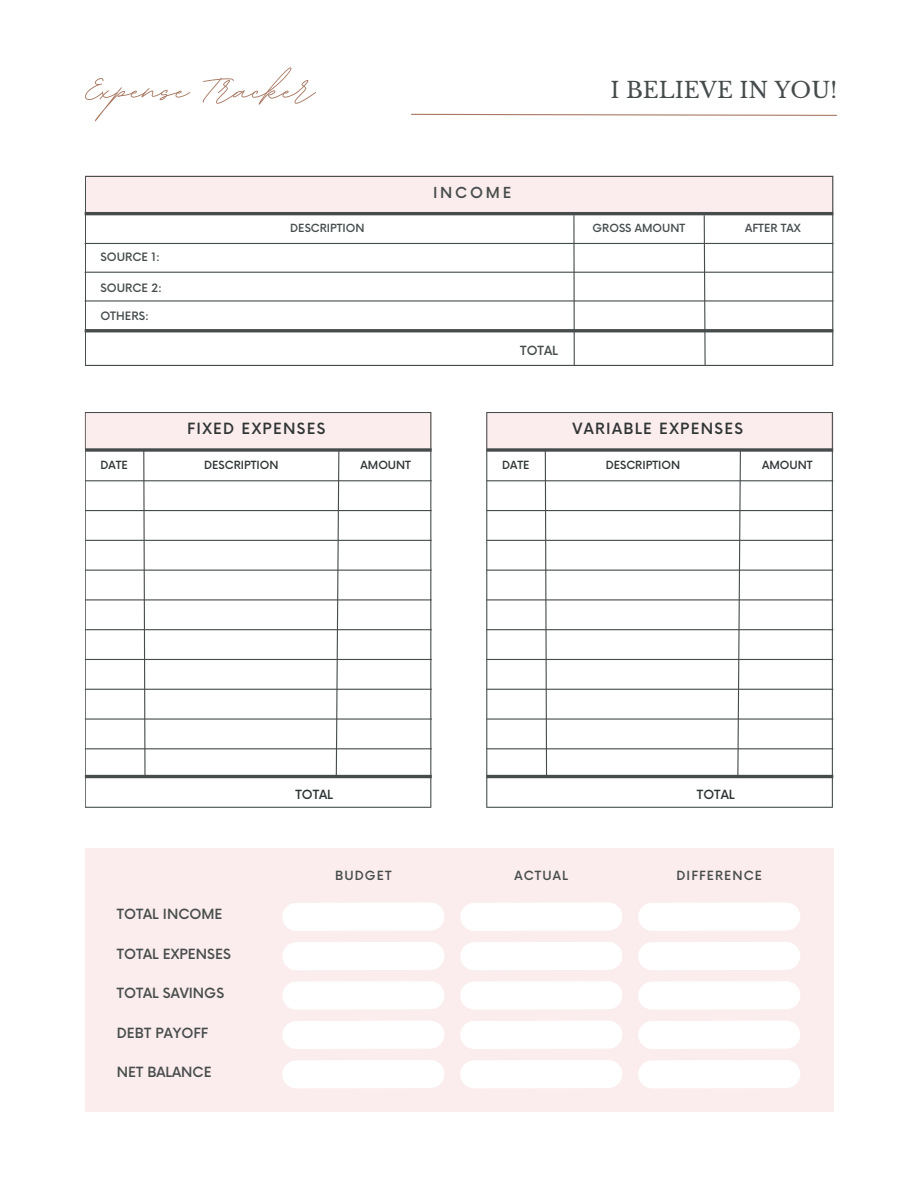
<style>
.page{position:relative;width:918px;height:1188px;background:#fff}
.page>*{position:absolute;margin:0;border:0;box-sizing:border-box;transform-origin:0 0}
.t1{font:700 58.65px "BD Script";color:#a87a64}
.t2{font:21.9px "Libre Baskerville";color:#464c4c}
.t3{font:500 15.15px "Now";letter-spacing:.09em;color:#2f3435}
.t4{font:500 14.85px "Now";letter-spacing:.19em;color:#464c4c}
.t5{font:500 13.65px "Now";color:#464c4c}
.t6{font:500 12.3px "Now";letter-spacing:.09em;color:#464c4c}
.t7{font:500 12.3px "Now";color:#2f3435}
.t8{font:500 11.25px "Now";color:#464c4c}
.t9{font:500 10.95px "Now";color:#2f3435}
.t10{font:500 10.95px "Now";color:#464c4c}
</style>
<div class="page">
<svg style="left:411px;top:113px;width:426px;height:3px"></svg>
<hr style="left:85px;top:775px;width:347px;height:3px;background:#464c4c">
<svg style="left:85px;top:412px;width:346px;height:396px"></svg>
<hr style="left:85px;top:480px;width:347px;height:1px;background:#464c4c">
<hr style="left:85px;top:510px;width:347px;height:1px;background:#464c4c">
<hr style="left:85px;top:570px;width:347px;height:1px;background:#464c4c">
<hr style="left:85px;top:629px;width:347px;height:1px;background:#464c4c">
<hr style="left:85px;top:689px;width:347px;height:1px;background:#464c4c">
<hr style="left:85px;top:718px;width:347px;height:2px;background:#464c4c">
<hr style="left:85px;top:748px;width:347px;height:1px;background:#464c4c">
<hr style="left:85px;top:540px;width:347px;height:1px;background:#464c4c">
<svg style="left:85px;top:448px;width:347px;height:4px"></svg>
<hr style="left:85px;top:659px;width:347px;height:1px;background:#464c4c">
<hr style="left:85px;top:599px;width:347px;height:1px;background:#464c4c">
<svg style="left:143px;top:449px;width:3px;height:329px"></svg>
<svg style="left:335px;top:448px;width:5px;height:331px"></svg>
<svg style="left:486px;top:412px;width:347px;height:396px"></svg>
<hr style="left:487px;top:480px;width:346px;height:1px;background:#464c4c">
<hr style="left:487px;top:510px;width:346px;height:1px;background:#464c4c">
<hr style="left:487px;top:570px;width:346px;height:1px;background:#464c4c">
<hr style="left:486px;top:629px;width:347px;height:1px;background:#464c4c">
<hr style="left:486px;top:689px;width:347px;height:1px;background:#464c4c">
<hr style="left:486px;top:718px;width:347px;height:2px;background:#464c4c">
<hr style="left:486px;top:748px;width:347px;height:1px;background:#464c4c">
<hr style="left:487px;top:540px;width:346px;height:1px;background:#464c4c">
<svg style="left:487px;top:448px;width:346px;height:4px"></svg>
<hr style="left:486px;top:659px;width:347px;height:1px;background:#464c4c">
<hr style="left:487px;top:599px;width:346px;height:1px;background:#464c4c">
<svg style="left:544px;top:449px;width:4px;height:329px"></svg>
<svg style="left:737px;top:448px;width:5px;height:331px"></svg>
<div style="left:85px;top:175px;width:748px;height:37px;background:#e1d5d6"></div>
<svg style="left:85px;top:176px;width:748px;height:190px"></svg>
<hr style="left:85px;top:212px;width:748px;height:3px;background:#464c4c">
<hr style="left:85px;top:300px;width:748px;height:2px;background:#464c4c">
<hr style="left:85px;top:272px;width:748px;height:1px;background:#464c4c">
<hr style="left:85px;top:243px;width:748px;height:1px;background:#464c4c">
<hr style="left:85px;top:329px;width:748px;height:3px;background:#464c4c">
<hr style="left:573px;top:215px;width:2px;height:151px;background:#464c4c">
<svg style="left:703px;top:215px;width:3px;height:151px"></svg>
<div style="left:85px;top:848px;width:748px;height:264px;background:#fbeced"></div>
<div style="left:296px;top:902px;width:135px;height:29px;background:#fff"></div>
<div style="left:474px;top:902px;width:134px;height:29px;background:#fff"></div>
<div style="left:652px;top:902px;width:134px;height:29px;background:#fff"></div>
<div style="left:296px;top:942px;width:135px;height:28px;background:#fff"></div>
<div style="left:474px;top:942px;width:134px;height:28px;background:#fff"></div>
<div style="left:652px;top:942px;width:134px;height:28px;background:#fff"></div>
<div style="left:296px;top:981px;width:135px;height:29px;background:#fff"></div>
<div style="left:474px;top:981px;width:134px;height:29px;background:#fff"></div>
<div style="left:652px;top:981px;width:134px;height:29px;background:#fff"></div>
<div style="left:296px;top:1021px;width:135px;height:28px;background:#fff"></div>
<div style="left:474px;top:1021px;width:134px;height:28px;background:#fff"></div>
<div style="left:652px;top:1021px;width:134px;height:28px;background:#fff"></div>
<div style="left:296px;top:1060px;width:135px;height:28px;background:#fff"></div>
<div style="left:474px;top:1060px;width:134px;height:28px;background:#fff"></div>
<div style="left:652px;top:1060px;width:134px;height:28px;background:#fff"></div>
<h1 class="t1" style="left:85px;top:43px;width:231px">Expense Tracker</h1>
<p class="t4" style="left:433px;top:181px;width:80px">INCOME</p>
<h2 class="t2" style="left:611px;top:76px;width:228px">I BELIEVE IN YOU!</h2>
<p class="t8" style="left:100px;top:248px;width:61px">SOURCE 1:</p>
<p class="t8" style="left:100px;top:279px;width:63px">SOURCE 2:</p>
<p class="t8" style="left:100px;top:307px;width:50px">OTHERS:</p>
<p class="t10" style="left:290px;top:220px;width:76px">DESCRIPTION</p>
<p class="t10" style="left:745px;top:220px;width:57px">AFTER TAX</p>
<p class="t10" style="left:593px;top:220px;width:94px">GROSS AMOUNT</p>
<p class="t3" style="left:187px;top:417px;width:140px">FIXED EXPENSES</p>
<p class="t6" style="left:520px;top:341px;width:39px">TOTAL</p>
<p class="t3" style="left:573px;top:417px;width:172px">VARIABLE EXPENSES</p>
<p class="t9" style="left:100px;top:457px;width:29px">DATE</p>
<p class="t9" style="left:204px;top:457px;width:76px">DESCRIPTION</p>
<p class="t9" style="left:361px;top:457px;width:52px">AMOUNT</p>
<p class="t9" style="left:502px;top:457px;width:29px">DATE</p>
<p class="t9" style="left:606px;top:457px;width:76px">DESCRIPTION</p>
<p class="t9" style="left:762px;top:457px;width:52px">AMOUNT</p>
<p class="t7" style="left:295px;top:785px;width:39px">TOTAL</p>
<p class="t7" style="left:697px;top:785px;width:39px">TOTAL</p>
<p class="t5" style="left:117px;top:904px;width:107px">TOTAL INCOME</p>
<p class="t5" style="left:117px;top:943px;width:115px">TOTAL EXPENSES</p>
<p class="t5" style="left:117px;top:983px;width:109px">TOTAL SAVINGS</p>
<p class="t5" style="left:117px;top:1022px;width:93px">DEBT PAYOFF</p>
<p class="t5" style="left:117px;top:1061px;width:96px">NET BALANCE</p>
<p class="t6" style="left:335px;top:866px;width:58px">BUDGET</p>
<p class="t6" style="left:515px;top:866px;width:55px">ACTUAL</p>
<p class="t6" style="left:676px;top:866px;width:87px">DIFFERENCE</p>
</div>
